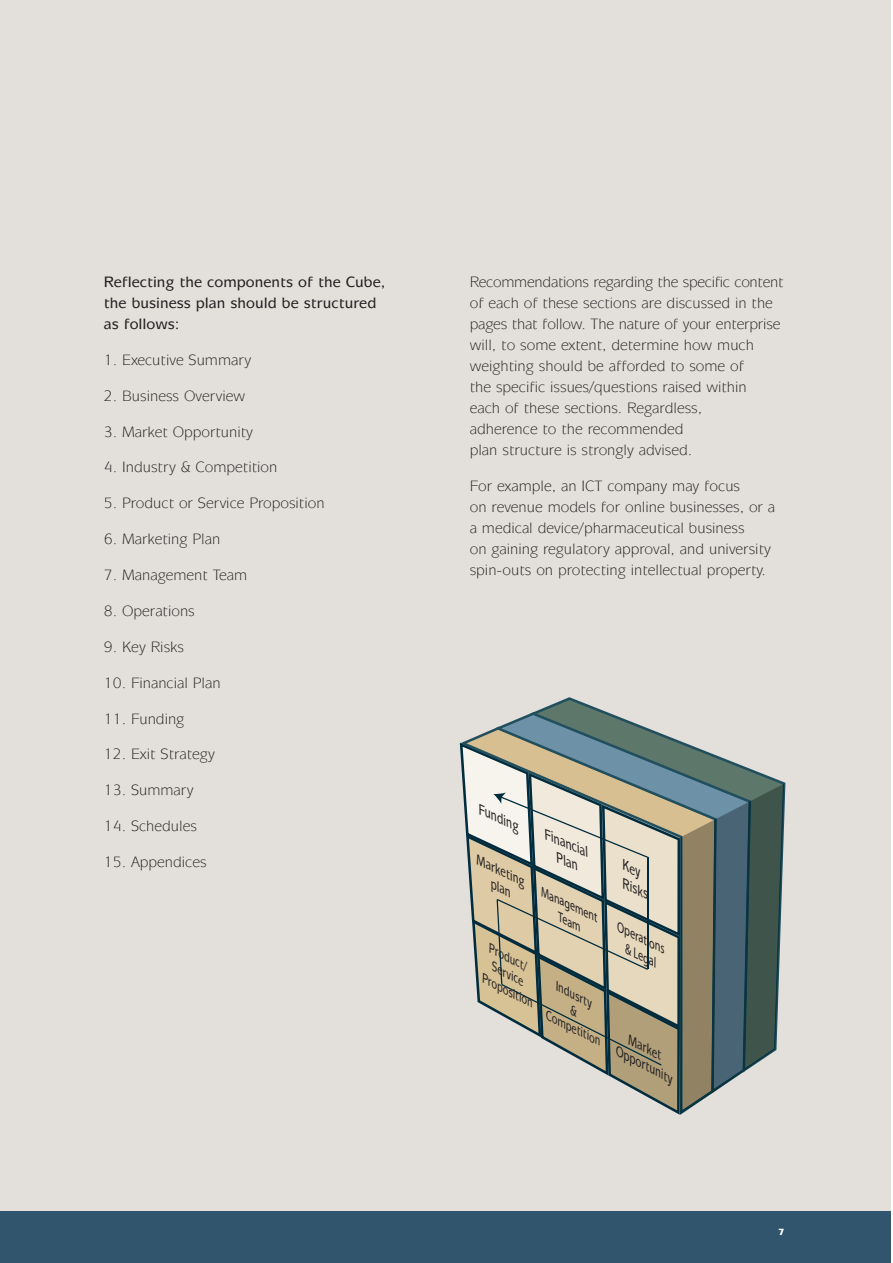
<style>
.page{position:relative;width:893px;height:1263px;background:#fff}
.page>*{position:absolute;margin:0;border:0;box-sizing:border-box;transform-origin:0 0}
.t1{font:15px/21px "Mixage IT Cby BT";color:#231f20}
.t2{font:500 15px/21px "Mixage IT Cby BT";color:#231f20}
.t3{font:italic 500 13.8px/16.6px "Mixage IT Cby BT";color:#231f20;text-align:right;scale:.84 1}
.t4{font:italic 13.5px/16.2px "Myriad";color:#231f20;text-align:right;scale:.84 1}
.t5{font:italic 500 13.35px/16px "Mixage IT Cby BT";color:#231f20;scale:.84 1}
.t6{font:italic 13.2px/15.8px "Myriad";color:#231f20;scale:.84 1}
.t7{font:italic 500 12.6px/15px "Mixage IT Cby BT";color:#231f20;scale:.84 1}
.t8{font:900 9px "Mixage IT Cby BT";color:#fff}
</style>
<div class="page">
<div style="left:0;top:0;width:890px;height:1263px;background:#e3e0dc"></div>
<div style="left:0;top:1212px;width:890px;height:51px;background:#31556d"></div>
<svg style="left:530px;top:697px;width:255px;height:128px"></svg>
<svg style="left:460px;top:743px;width:324px;height:372px"></svg>
<p class="t2" style="left:104px;top:273px;width:283px">Reflecting the components of the Cube, the business plan should be structured as follows:</p>
<p class="t1" style="left:104px;top:351px;width:149px">1. Executive Summary</p>
<p class="t1" style="left:104px;top:386px;width:143px">2. Business Overview</p>
<p class="t1" style="left:104px;top:422px;width:151px">3. Market Opportunity</p>
<p class="t1" style="left:104px;top:458px;width:175px">4. Industry &amp; Competition</p>
<p class="t1" style="left:104px;top:494px;width:222px">5. Product or Service Proposition</p>
<p class="t1" style="left:104px;top:530px;width:118px">6. Marketing Plan</p>
<p class="t1" style="left:104px;top:566px;width:145px">7. Management Team</p>
<p class="t1" style="left:104px;top:602px;width:92px">8. Operations</p>
<p class="t1" style="left:104px;top:638px;width:82px">9. Key Risks</p>
<p class="t1" style="left:104px;top:673px;width:118px">10. Financial Plan</p>
<p class="t1" style="left:104px;top:709px;width:82px">11. Funding</p>
<p class="t1" style="left:104px;top:745px;width:112px">12. Exit Strategy</p>
<p class="t1" style="left:104px;top:781px;width:91px">13. Summary</p>
<p class="t1" style="left:104px;top:817px;width:95px">14. Schedules</p>
<p class="t1" style="left:104px;top:853px;width:104px">15. Appendices</p>
<p class="t1" style="left:470px;top:273px;width:315px">Recommendations regarding the specific content of each of these sections are discussed in the pages that follow. The nature of your enterprise will, to some extent, determine how much weighting should be afforded to some of<br>the specific issues/questions raised within<br>each of these sections. Regardless,<br>adherence to the recommended<br>plan structure is strongly advised.</p>
<p class="t1" style="left:470px;top:477px;width:307px">For example, an ICT company may focus<br>on revenue models for online businesses, or a a medical device/pharmaceutical business<br>on gaining regulatory approval, and university spin-outs on protecting intellectual property.</p>
<p class="t3" style="left:483px;top:803px;width:53px;rotate:24deg">Funding</p>
<p class="t5" style="left:502px;top:864px;width:37px;text-indent:-23px;rotate:25deg">Marketing plan</p>
<p class="t7" style="left:500px;top:946px;width:69px;text-indent:-8px;rotate:27deg">Product/<br>Service<br>Proposition</p>
<p class="t3" style="left:549px;top:828px;width:58px;rotate:23deg">Financial<br>Plan</p>
<p class="t6" style="left:569px;top:897px;width:45px;text-indent:-26px;rotate:25deg">Management<br>Team</p>
<p class="t7" style="left:560px;top:980px;width:50px;rotate:27deg">Indusrty</p>
<p class="t7" style="left:550px;top:1009px;width:74px;rotate:27deg">Competition</p>
<p class="t3" style="left:634px;top:862px;width:35px;text-align:left;text-indent:-8px;rotate:25deg">Key<br>Risks</p>
<p class="t4" style="left:622px;top:920px;width:64px;rotate:26deg">Operations &amp; Legal</p>
<p class="t5" style="left:628px;top:1031px;width:77px;text-indent:6px;rotate:27deg">Market<br>Opportunity</p>
<p class="t8" style="left:778px;top:1229px;width:7px">7</p>
</div>
